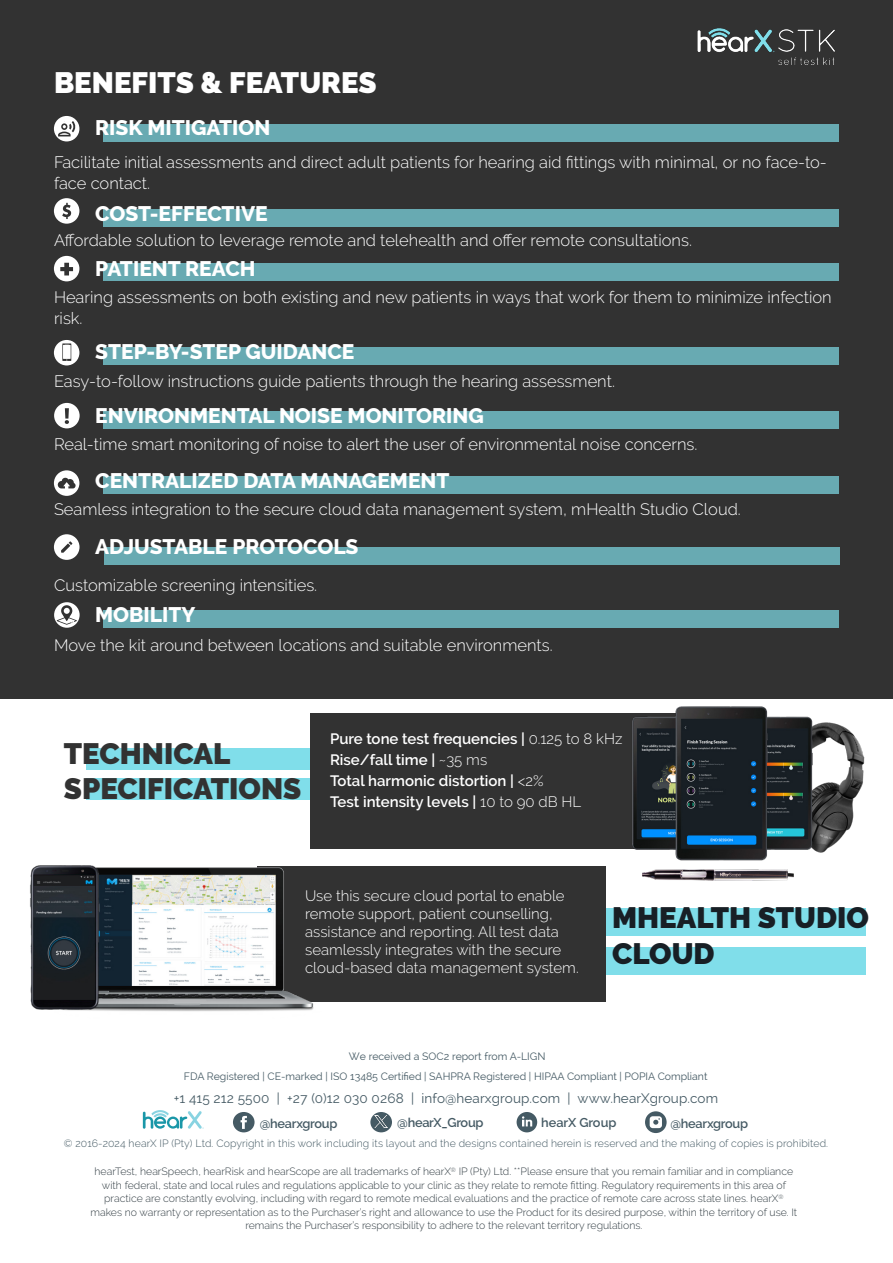
<style>
.page{position:relative;width:893px;height:1263px;background:#fff}
.page>*{position:absolute;margin:0;border:0;box-sizing:border-box;transform-origin:0 0}
.t1{font:900 29.4px/35.2px "Raleway";color:#323232}
.t2{font:900 29.4px/35.2px "Raleway";color:#181f25}
.t3{font:900 29.4px "Raleway";color:#fff}
.t4{font:800 21px "Raleway";color:#fff}
.t5{font:300 16.5px/21px "Raleway";color:#fff}
.t6{font:300 15px/18px "Raleway";color:#fff}
.t7{font:600 15px "Raleway";color:#fff}
.t8{font:13.5px "Raleway";letter-spacing:.01em;color:#455a64}
.t9{font:600 12.75px "Raleway";letter-spacing:-.02em;color:#455a64}
.t10{font:600 12.75px "Raleway";color:#455a64}
.t11{font:300 10.5px/13.5px "Raleway";color:#343f45;text-align:center}
.t12{font:300 10.5px "Raleway";letter-spacing:.01em;color:#455a64}
.t13{font:10.5px "Raleway";color:#455a64}
.s1{font-weight:300}
.s2{color:#323232}
</style>
<div class="page">
<div style="left:604px;top:947px;width:262px;height:28px;background:#80deea"></div>
<div style="left:86px;top:748px;width:232px;height:22px;background:#80deea"></div>
<div style="left:86px;top:778px;width:232px;height:22px;background:#80deea"></div>
<div style="left:0;top:0;width:893px;height:699px;background:#323232"></div>
<div style="left:103px;top:124px;width:736px;height:18px;background:#68aab2"></div>
<div style="left:103px;top:264px;width:736px;height:17px;background:#68aab2"></div>
<div style="left:103px;top:209px;width:736px;height:17px;background:#68aab2"></div>
<div style="left:310px;top:714px;width:385px;height:135px;background:#323232"></div>
<img style="left:605px;top:706px;width:260px;height:175px">
<div style="left:104px;top:547px;width:735px;height:17px;background:#68aab2"></div>
<svg style="left:54px;top:256px;width:25px;height:25px"></svg>
<svg style="left:54px;top:198px;width:25px;height:26px"></svg>
<div style="left:103px;top:411px;width:736px;height:17px;background:#68aab2"></div>
<div style="left:103px;top:476px;width:736px;height:17px;background:#68aab2"></div>
<div style="left:103px;top:347px;width:736px;height:17px;background:#68aab2"></div>
<div style="left:103px;top:610px;width:736px;height:18px;background:#68aab2"></div>
<svg style="left:54px;top:470px;width:25px;height:26px"></svg>
<svg style="left:54px;top:340px;width:25px;height:25px"></svg>
<svg style="left:54px;top:534px;width:26px;height:26px"></svg>
<div style="left:604px;top:909px;width:262px;height:27px;background:#80deea"></div>
<img style="left:697px;top:28px;width:138px;height:37px">
<div style="left:258px;top:867px;width:348px;height:135px;background:#323232"></div>
<img style="left:30px;top:865px;width:293px;height:146px">
<svg style="left:54px;top:602px;width:26px;height:26px"></svg>
<svg style="left:57px;top:605px;width:20px;height:20px"></svg>
<svg style="left:54px;top:403px;width:26px;height:25px"></svg>
<svg style="left:54px;top:116px;width:25px;height:25px"></svg>
<svg style="left:233px;top:1112px;width:22px;height:20px"></svg>
<svg style="left:370px;top:1112px;width:22px;height:20px"></svg>
<svg style="left:517px;top:1112px;width:20px;height:20px"></svg>
<svg style="left:645px;top:1111px;width:22px;height:22px"></svg>
<svg style="left:650px;top:1116px;width:12px;height:12px"></svg>
<svg style="left:143px;top:1110px;width:61px;height:19px"></svg>
<svg style="left:374px;top:1116px;width:16px;height:14px"></svg>
<img style="left:374px;top:1115px;width:14px;height:12px">
<p class="t3" style="left:54px;top:65px;width:324px">BENEFITS &amp; FEATURES</p>
<p class="t4" style="left:95px;top:116px;width:177px">RISK MITIGATION</p>
<p class="t5" style="left:54px;top:151px;width:774px">Facilitate initial assessments and direct adult patients for hearing aid fittings with minimal, or no face-to&shy;face contact.</p>
<p class="t4" style="left:95px;top:202px;width:174px">COST-EFFECTIVE</p>
<p class="t5" style="left:54px;top:230px;width:639px">Affordable solution to leverage remote and telehealth and offer remote consultations.</p>
<p class="t4" style="left:95px;top:256px;width:162px">PATIENT REACH</p>
<p class="t5" style="left:54px;top:287px;width:779px">Hearing assessments on both existing and new patients in ways that work for them to minimize infection risk.</p>
<p class="t4" style="left:95px;top:339px;width:261px">STEP-BY-STEP GUIDANCE</p>
<p class="t5" style="left:54px;top:370px;width:562px">Easy-to-follow instructions guide patients through the hearing assessment.</p>
<p class="t4" style="left:95px;top:403px;width:390px">ENVIRONMENTAL NOISE MONITORING</p>
<p class="t5" style="left:54px;top:433px;width:645px">Real-time smart monitoring of noise to alert the user of environmental noise concerns.</p>
<p class="t4" style="left:95px;top:469px;width:356px">CENTRALIZED DATA MANAGEMENT</p>
<p class="t5" style="left:54px;top:498px;width:688px">Seamless integration to the secure cloud data management system, mHealth Studio Cloud.</p>
<p class="t4" style="left:95px;top:535px;width:265px">ADJUSTABLE PROTOCOLS</p>
<p class="t5" style="left:54px;top:575px;width:265px">Customizable screening intensities.</p>
<p class="t4" style="left:95px;top:603px;width:102px">MOBILITY</p>
<p class="t5" style="left:54px;top:635px;width:500px">Move the kit around between locations and suitable environments.</p>
<p class="t1" style="left:64px;top:736px;width:239px">TECHNICAL<br>SPECIFICATIONS</p>
<p class="t7" style="left:330px;top:730px;width:294px">Pure tone test frequencies | <span class="s1">0.125 to 8 kHz</span></p>
<p class="t7" style="left:330px;top:751px;width:159px">Rise/fall time | <span class="s1">~35 ms</span></p>
<p class="t7" style="left:330px;top:772px;width:215px">Total harmonic distortion | <span class="s1">&lt;2%</span></p>
<p class="t7" style="left:330px;top:793px;width:253px">Test intensity levels | <span class="s1">10 to 90 dB HL</span></p>
<p class="t6" style="left:305px;top:887px;width:278px">Use this secure cloud portal to enable remote support, patient counselling, assistance and reporting. All test data seamlessly integrates with the secure cloud-based data management system.<span class="s2">.</span></p>
<p class="t13" style="left:349px;top:1050px;width:198px">We received a SOC2 report from A-LIGN</p>
<p class="t2" style="left:612px;top:900px;width:258px">MHEALTH STUDIO<br>CLOUD</p>
<p class="t13" style="left:184px;top:1070px;width:525px">FDA Registered | CE-marked | ISO 13485 Certified | SAHPRA Registered | HIPAA Compliant | POPIA Compliant</p>
<p class="t8" style="left:174px;top:1090px;width:546px">+1 415 212 5500 | +27 (0)12 030 0268 | info@hearxgroup.com | www.hearXgroup.com</p>
<p class="t9" style="left:260px;top:1116px;width:79px">@hearxgroup</p>
<p class="t9" style="left:397px;top:1115px;width:88px">@hearX_Group</p>
<p class="t10" style="left:541px;top:1115px;width:77px">hearX Group</p>
<p class="t9" style="left:670px;top:1116px;width:79px">@hearxgroup</p>
<p class="t12" style="left:64px;top:1137px;width:766px">© 2016-2024 hearX IP (Pty) Ltd. Copyright in this work including its layout and the designs contained herein is reserved and the making of copies is prohibited.</p>
<p class="t11" style="left:90px;top:1164px;width:708px">hearTest, hearSpeech, hearRisk and hearScope are all trademarks of hearX<sup>®</sup> IP (Pty) Ltd. **Please ensure that you remain familiar and in compliance with federal, state and local rules and regulations applicable to your clinic as they relate to remote fitting. Regulatory requirements in this area of practice are constantly evolving, including with regard to remote medical evaluations and the practice of remote care across state lines. hearX<sup>® </sup>makes no warranty or representation as to the Purchaser’s right and allowance to use the Product for its desired purpose, within the territory of use. It remains the Purchaser’s responsibility to adhere to the relevant territory regulations.</p>
</div>
